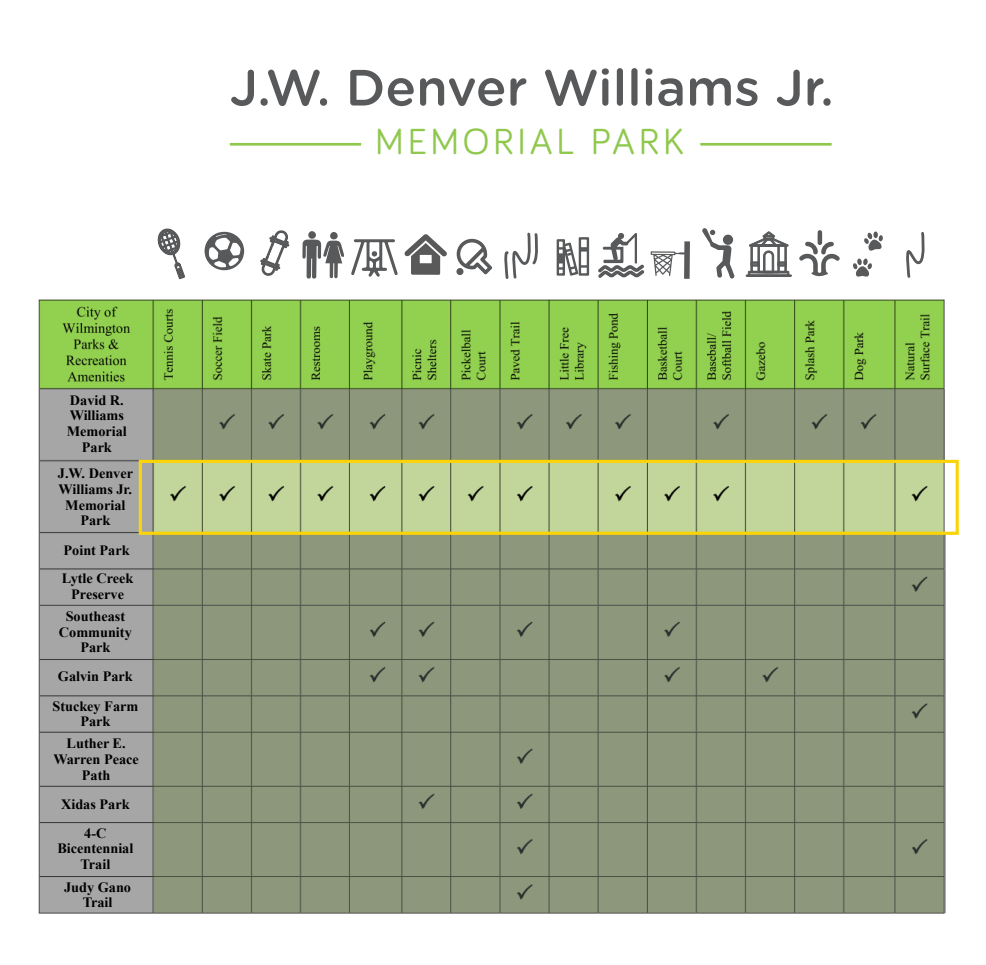
<style>
.page{position:relative;width:986px;height:965px;background:#fff}
.page>*{position:absolute;margin:0;border:0;box-sizing:border-box;transform-origin:0 0}
.t1{font:500 50.85px "Gotham Rounded";color:#58595b}
.t2{font:37.35px "Bariol";letter-spacing:.1em;color:#90c84e}
.t3{font:700 14.25px/15.8px "Times New Roman";color:#000;text-align:center}
</style>
<div class="page">
<img style="left:38px;top:299px;width:919px;height:615px">
<svg style="left:799px;top:230px;width:41px;height:47px"></svg>
<svg style="left:351px;top:239px;width:47px;height:38px"></svg>
<svg style="left:702px;top:228px;width:33px;height:51px"></svg>
<svg style="left:651px;top:241px;width:39px;height:38px"></svg>
<svg style="left:598px;top:233px;width:47px;height:45px"></svg>
<svg style="left:204px;top:231px;width:41px;height:40px"></svg>
<svg style="left:157px;top:228px;width:29px;height:52px"></svg>
<svg style="left:302px;top:231px;width:42px;height:48px"></svg>
<svg style="left:404px;top:234px;width:43px;height:41px"></svg>
<svg style="left:260px;top:230px;width:30px;height:46px"></svg>
<svg style="left:456px;top:238px;width:37px;height:37px"></svg>
<svg style="left:504px;top:232px;width:34px;height:47px"></svg>
<svg style="left:906px;top:232px;width:19px;height:46px"></svg>
<div style="left:746px;top:275px;width:46px;height:2px;border:1px solid #58595b"></div>
<svg style="left:748px;top:231px;width:42px;height:46px"></svg>
<svg style="left:853px;top:258px;width:19px;height:19px"></svg>
<svg style="left:864px;top:231px;width:19px;height:20px"></svg>
<svg style="left:556px;top:237px;width:34px;height:39px"></svg>
<hr style="left:700px;top:143px;width:132px;height:3px;background:#90c84e">
<hr style="left:230px;top:143px;width:131px;height:3px;background:#90c84e">
<div style="left:45px;top:390px;width:105px;height:69px;background:#a6a6a6"></div>
<div style="left:45px;top:463px;width:105px;height:66px;background:#a6a6a6"></div>
<div style="left:45px;top:535px;width:105px;height:30px;background:#a6a6a6"></div>
<div style="left:45px;top:572px;width:105px;height:30px;background:#a6a6a6"></div>
<div style="left:43px;top:609px;width:105px;height:48px;background:#a6a6a6"></div>
<div style="left:45px;top:662px;width:105px;height:31px;background:#a6a6a6"></div>
<div style="left:45px;top:698px;width:105px;height:32px;background:#a6a6a6"></div>
<div style="left:43px;top:734px;width:105px;height:49px;background:#a6a6a6"></div>
<div style="left:43px;top:788px;width:106px;height:30px;background:#a6a6a6"></div>
<div style="left:44px;top:824px;width:105px;height:50px;background:#a6a6a6"></div>
<div style="left:45px;top:879px;width:105px;height:30px;background:#a6a6a6"></div>
<div style="left:153px;top:389px;width:792px;height:71px;background:#8d977b"></div>
<svg style="left:154px;top:535px;width:791px;height:378px;background:#899378"></svg>
<div style="left:139px;top:460px;width:820px;height:75px;border:3px solid #fad408"></div>
<h1 class="t1" style="left:230px;top:51px;width:606px">J.W. Denver Williams Jr.</h1>
<h2 class="t2" style="left:375px;top:116px;width:310px">MEMORIAL PARK</h2>
<p class="t3" style="left:67px;top:392px;width:62px">David R.<br>Williams<br>Memorial<br>Park</p>
<p class="t3" style="left:58px;top:465px;width:77px">J.W. Denver<br>Williams Jr.<br>Memorial<br>Park</p>
<p class="t3" style="left:62px;top:536px;width:73px;line-height:28px;text-align:left">Point Park<br>Lytle Creek</p>
<p class="t3" style="left:66px;top:583px;width:61px;line-height:22.1px">Preserve<br>Southeast</p>
<p class="t3" style="left:59px;top:624px;width:74px">Community<br>Park</p>
<p class="t3" style="left:58px;top:668px;width:76px">Galvin Park</p>
<p class="t3" style="left:52px;top:698px;width:87px">Stuckey Farm<br>Park</p>
<p class="t3" style="left:53px;top:735px;width:87px">Luther E.<br>Warren Peace<br>Path</p>
<p class="t3" style="left:61px;top:789px;width:70px;line-height:28.8px">Xidas Park<br>4-C</p>
<p class="t3" style="left:57px;top:840px;width:78px">Bicentennial<br>Trail</p>
<p class="t3" style="left:64px;top:879px;width:68px">Judy Gano<br>Trail</p>
</div>
